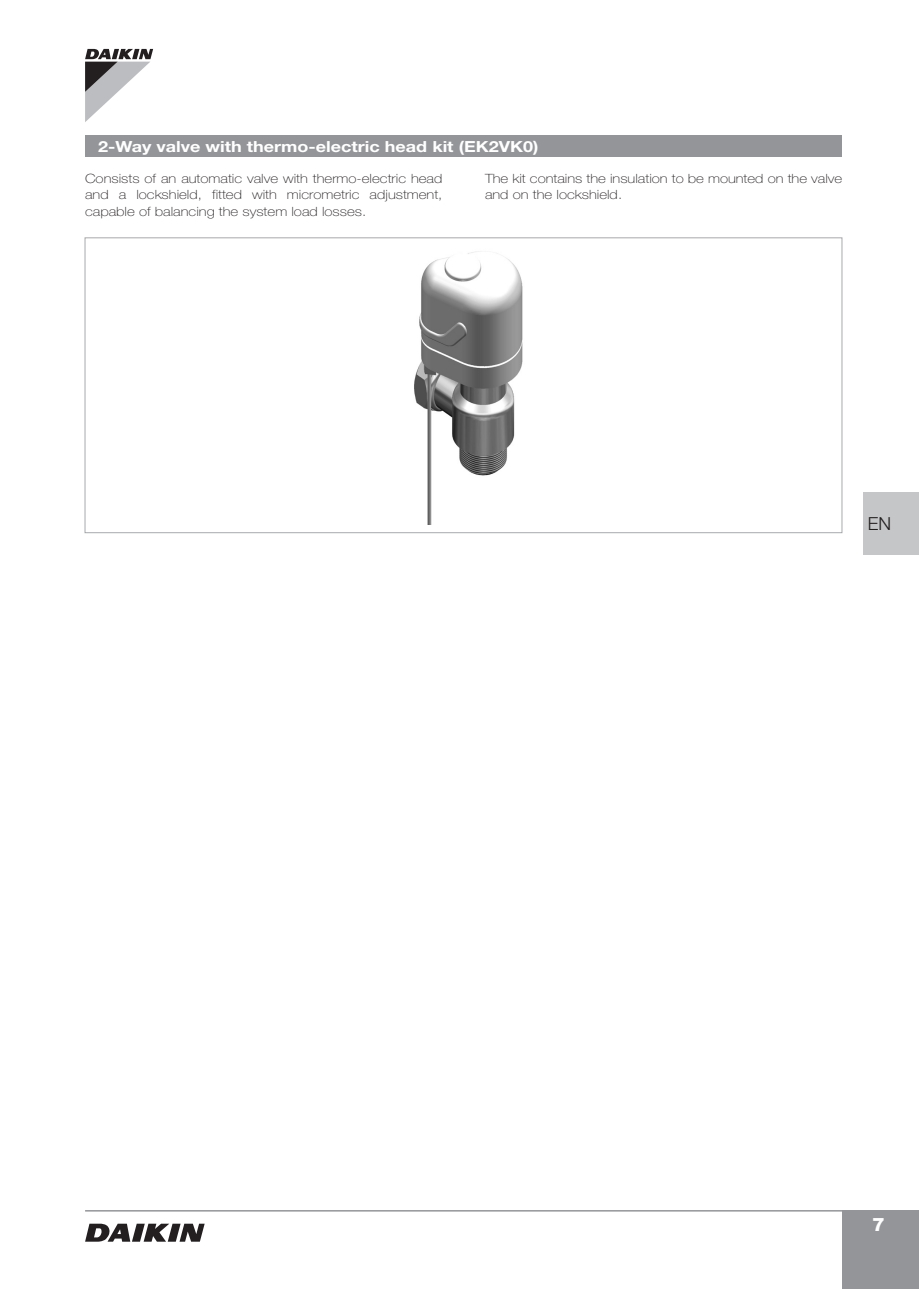
<style>
.page{position:relative;width:919px;height:1289px;background:#fff}
.page>*{position:absolute;margin:0;border:0;box-sizing:border-box;transform-origin:0 0}
.t1{font:300 18px "Helvetica Neue LT Std";color:#231f20}
.t2{font:900 18px "Arial";color:#fff}
.t3{font:700 15.3px "Helvetica Neue LT Std";color:#fff;scale:1.18 1}
.t4{font:100 12.75px/16.5px "Helvetica Neue LT Std";color:#231f20;text-align:justify;scale:1.18 1}
</style>
<div class="page">
<hr style="left:85px;top:1209px;width:757px;height:2px;background:#939598">
<div style="left:842px;top:1209px;width:76px;height:79px;background:#939598"></div>
<svg style="left:85px;top:1223px;width:120px;height:18px"></svg>
<svg style="left:85px;top:49px;width:68px;height:73px"></svg>
<div style="left:85px;top:135px;width:757px;height:21px;background:#939598"></div>
<img style="left:414px;top:251px;width:109px;height:273px">
<div style="left:863px;top:492px;width:55px;height:63px;background:#c5c6c8"></div>
<p class="t3" style="left:98px;top:137px;width:374px">2-Way valve with thermo-electric head kit (EK2VK0)</p>
<p class="t4" style="left:85px;top:170px;width:304px">Consists of an automatic valve with thermo-electric head and a lockshield, fitted with micrometric adjustment, capable of balancing the system load losses.</p>
<p class="t4" style="left:485px;top:170px;width:304px">The kit contains the insulation to be mounted on the valve and on the lockshield.</p>
<h1 class="t1" style="left:867px;top:512px;width:25px">EN</h1>
<h1 class="t2" style="left:872px;top:1211px;width:14px">7</h1>
</div>
